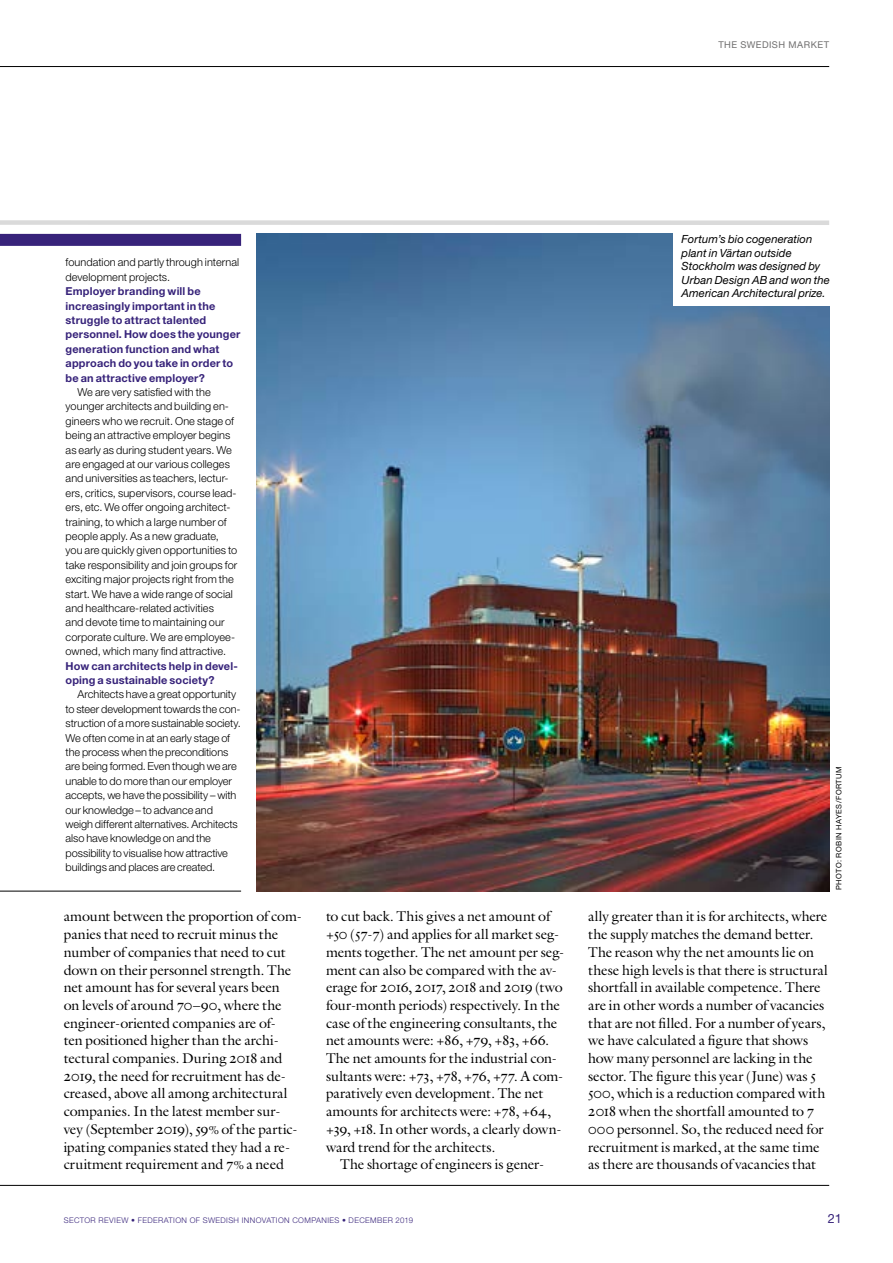
<style>
.page{position:relative;width:893px;height:1263px;background:#fff}
.page>*{position:absolute;margin:0;border:0;box-sizing:border-box;transform-origin:0 0}
.t1{font:14.25px/17.7px "Galliard Pro";letter-spacing:-.01em;color:#000}
.t2{font:12.75px "Helvetica Neue LT Pro";color:#37237a}
.t3{font:italic 11.25px/13.5px "Helvetica Neue LT Pro";letter-spacing:.005em;color:#000}
.t4{font:300 10.95px/14.4px "Helvetica Neue LT Pro";color:#000}
.t5{font:700 10.95px/14.4px "Helvetica Neue LT Pro";letter-spacing:.015em;color:#37237a}
.t6{font:9.3px "Helvetica Neue LT Pro";letter-spacing:.05em;color:#706f6f}
.t7{font:300 7.8px "Helvetica Neue LT Pro";letter-spacing:.05em;color:#37237a}
.t8{font:7.5px "Helvetica Neue LT Pro";letter-spacing:.07em;color:#000}
.s1{font-family:"ITC Galliard Pro STD2016";font-size:10.95px}
</style>
<div class="page">
<hr style="left:0;top:891px;width:241px;height:1px;background:#000">
<hr style="left:0;top:1185px;width:829px;height:1px;background:#000">
<hr style="left:0;top:66px;width:829px;height:1px;background:#000">
<div style="left:0;top:220px;width:829px;height:5px;background:#dadada"></div>
<div style="left:0;top:234px;width:241px;height:12px;background:#37237a"></div>
<img style="left:257px;top:234px;width:572px;height:657px">
<div style="left:673px;top:227px;width:166px;height:79px;background:#fff"></div>
<p class="t6" style="left:718px;top:39px;width:112px">THE SWEDISH MARKET</p>
<p class="t4" style="left:66px;top:255px;width:175px">foundation and partly through internal development projects.</p>
<p class="t5" style="left:66px;top:284px;width:176px">Employer branding will be increasingly important in the struggle to attract talented personnel. How does the younger generation function and what approach do you take in order to be an attractive employer?</p>
<p class="t4" style="left:66px;top:385px;width:173px;text-indent:12px">We are very satisfied with the younger architects and building en&shy;gineers who we recruit. One stage of being an attractive employer begins as early as during student years. We are engaged at our various colleges and universities as teachers, lectur&shy;ers, critics, supervisors, course lead&shy;ers, etc. We offer ongoing architect&shy;training, to which a large number of people apply. As a new graduate, you are quickly given opportunities to take responsibility and join groups for exciting major projects right from the start. We have a wide range of social and healthcare-related activities<br>and devote time to maintaining our corporate culture. We are employee&shy;owned, which many find attractive.</p>
<p class="t5" style="left:66px;top:658px;width:174px">How can architects help in devel&shy;oping a sustainable society?</p>
<p class="t4" style="left:66px;top:687px;width:177px;text-indent:12px">Architects have a great opportunity to steer development towards the con&shy;struction of a more sustainable society.<br>We often come in at an early stage of the process when the preconditions are being formed. Even though we are unable to do more than our employer accepts, we have the possibility – with our knowledge – to advance and weigh different alternatives. Architects also have knowledge on and the possibility to visualise how attractive buildings and places are created.</p>
<p class="t1" style="left:64px;top:907px;width:240px">amount between the proportion of com&shy;panies that need to recruit minus the number of companies that need to cut down on their personnel strength. The net amount has for several years been<br>on levels of around 70–90, where the engineer-oriented companies are of-<br>ten positioned higher than the archi&shy;tectural companies. During 2018 and 2019, the need for recruitment has de&shy;creased, above all among architectural companies. In the latest member sur&shy;vey (September 2019), 59<span class="s1">%</span> of the partic&shy;ipating companies stated they had a re&shy;cruitment requirement and 7<span class="s1">%</span> a need</p>
<p class="t1" style="left:326px;top:907px;width:240px">to cut back. This gives a net amount of +50 (57-7) and applies for all market seg&shy;ments together. The net amount per seg&shy;ment can also be compared with the av&shy;erage for 2016, 2017, 2018 and 2019 (two four-month periods) respectively. In the case of the engineering consultants, the net amounts were: +86, +79, +83, +66.<br>The net amounts for the industrial con&shy;sultants were: +73, +78, +76, +77. A com&shy;paratively even development. The net amounts for architects were: +78, +64, +39, +18. In other words, a clearly down&shy;ward trend for the architects.</p>
<p class="t1" style="left:340px;top:1155px;width:205px">The shortage of engineers is gener-</p>
<p class="t7" style="left:64px;top:1216px;width:351px">SECTOR REVIEW • FEDERATION OF SWEDISH INNOVATION COMPANIES • DECEMBER 2019</p>
<p class="t3" style="left:682px;top:232px;width:150px">Fortum’s bio cogeneration plant in Värtan outside<br>Stockholm was designed by<br>Urban Design AB and won the<br>American Architectural prize.</p>
<p class="t8" style="left:834px;top:890px;width:125px;rotate:-90deg">PHOTO: ROBIN HAYES/FORTUM</p>
<p class="t1" style="left:588px;top:907px;width:241px">ally greater than it is for architects, where the supply matches the demand better.<br>The reason why the net amounts lie on these high levels is that there is structural shortfall in available competence. There are in other words a number of vacancies that are not filled. For a number of years, we have calculated a figure that shows how many personnel are lacking in the sector. The figure this year (June) was 5<br>500, which is a reduction compared with 2018 when the shortfall amounted to 7<br>000 personnel. So, the reduced need for recruitment is marked, at the same time as there are thousands of vacancies that</p>
<p class="t2" style="left:828px;top:1211px;width:16px">21</p>
</div>
